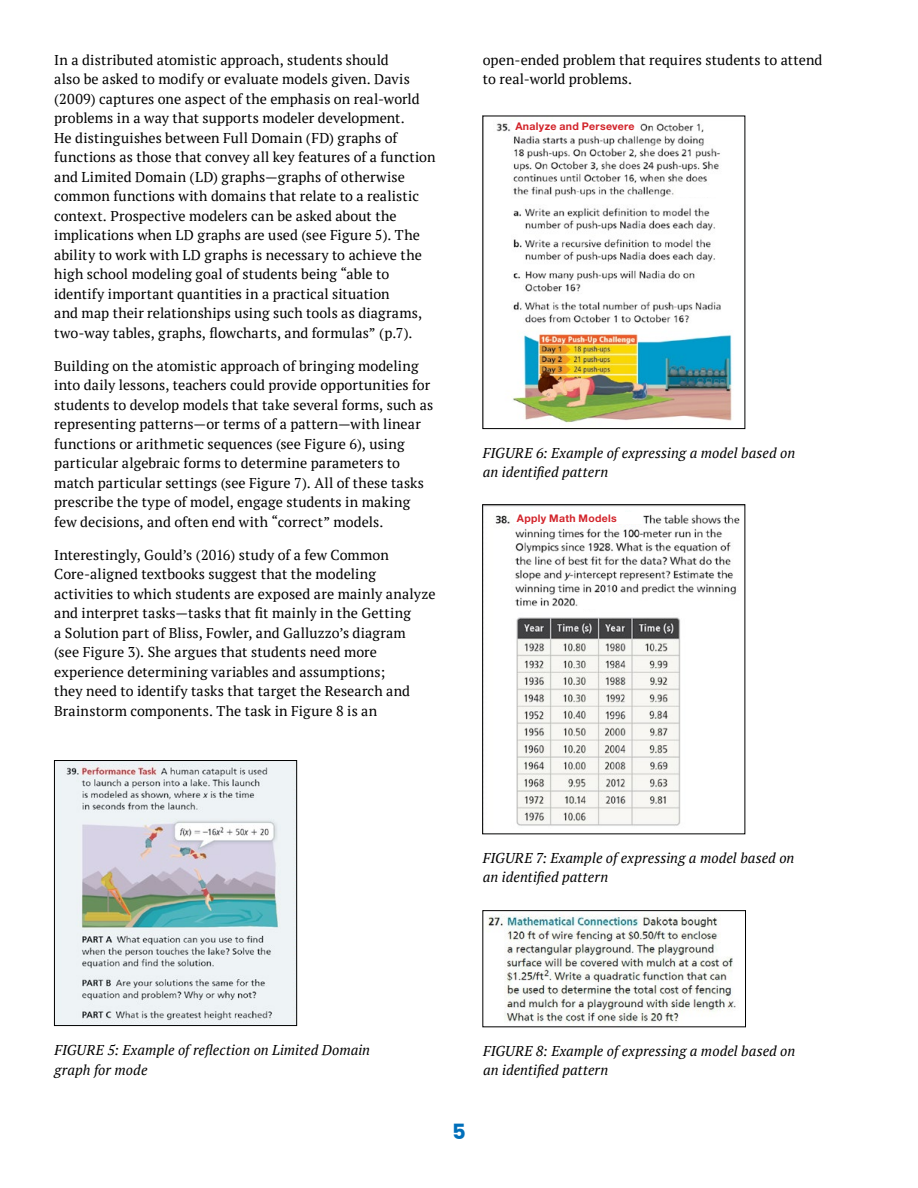
<style>
.page{position:relative;width:918px;height:1188px;background:#fff}
.page>*{position:absolute;margin:0;border:0;box-sizing:border-box;transform-origin:0 0}
.t1{font:700 21px "Poppins";color:#006fba}
.t2{font:14.25px/19.5px "PT Serif";letter-spacing:.01em;color:#000}
.t3{font:italic 14.25px/19.5px "PT Serif";letter-spacing:.005em;color:#000}
.t4{font:700 10.65px "Helvetica Neue LT Pro";letter-spacing:.03em;color:#d2232a}
.t5{font:700 10.5px "Helvetica Neue LT Pro";letter-spacing:.03em;color:#d2232a}
</style>
<div class="page">
<img style="left:56px;top:762px;width:239px;height:262px">
<div style="left:54px;top:760px;width:243px;height:266px;border:1px solid #000"></div>
<img style="left:496px;top:123px;width:236px;height:300px">
<div style="left:512px;top:121px;width:125px;height:11px;background:#fff"></div>
<div style="left:677px;top:185px;width:52px;height:12px;background:#fff"></div>
<img style="left:484px;top:506px;width:259px;height:320px">
<div style="left:482px;top:504px;width:263px;height:330px;border:1px solid #000"></div>
<div style="left:514px;top:512px;width:127px;height:12px;background:#fff"></div>
<div style="left:582px;top:596px;width:56px;height:13px;background:#fff"></div>
<img style="left:487px;top:915px;width:249px;height:109px">
<div style="left:483px;top:910px;width:263px;height:117px;border:1px solid #000"></div>
<p class="t2" style="left:54px;top:50px;width:383px">In a distributed atomistic approach, students should<br>also be asked to modify or evaluate models given. Davis (2009) captures one aspect of the emphasis on real-world problems in a way that supports modeler development.<br>He distinguishes between Full Domain (FD) graphs of functions as those that convey all key features of a function and Limited Domain (LD) graphs—graphs of otherwise common functions with domains that relate to a realistic context. Prospective modelers can be asked about the implications when LD graphs are used (see Figure 5). The ability to work with LD graphs is necessary to achieve the high school modeling goal of students being “able to identify important quantities in a practical situation<br>and map their relationships using such tools as diagrams, two-way tables, graphs, flowcharts, and formulas” (p.7).</p>
<p class="t2" style="left:54px;top:356px;width:381px">Building on the atomistic approach of bringing modeling into daily lessons, teachers could provide opportunities for students to develop models that take several forms, such as representing patterns—or terms of a pattern—with linear functions or arithmetic sequences (see Figure 6), using particular algebraic forms to determine parameters to match particular settings (see Figure 7). All of these tasks prescribe the type of model, engage students in making few decisions, and often end with “correct” models.</p>
<p class="t2" style="left:54px;top:545px;width:383px">Interestingly, Gould’s (2016) study of a few Common Core-aligned textbooks suggest that the modeling activities to which students are exposed are mainly analyze and interpret tasks—tasks that fit mainly in the Getting<br>a Solution part of Bliss, Fowler, and Galluzzo’s diagram<br>(see Figure 3). She argues that students need more experience determining variables and assumptions;<br>they need to identify tasks that target the Research and Brainstorm components. The task in Figure 8 is an</p>
<p class="t2" style="left:483px;top:50px;width:341px">open-ended problem that requires students to attend to real-world problems.</p>
<p class="t4" style="left:515px;top:120px;width:121px">Analyze and Persevere</p>
<p class="t3" style="left:483px;top:443px;width:314px">FIGURE 6: Example of expressing a model based on an identified pattern</p>
<p class="t5" style="left:517px;top:512px;width:101px">Apply Math Models</p>
<p class="t3" style="left:483px;top:848px;width:313px">FIGURE 7: Example of expressing a model based on an identified pattern</p>
<p class="t3" style="left:54px;top:1040px;width:317px">FIGURE 5: Example of reflection on Limited Domain graph for mode</p>
<p class="t3" style="left:483px;top:1041px;width:314px">FIGURE 8: Example of expressing a model based on an identified pattern</p>
<h1 class="t1" style="left:452px;top:1120px;width:15px">5</h1>
</div>
